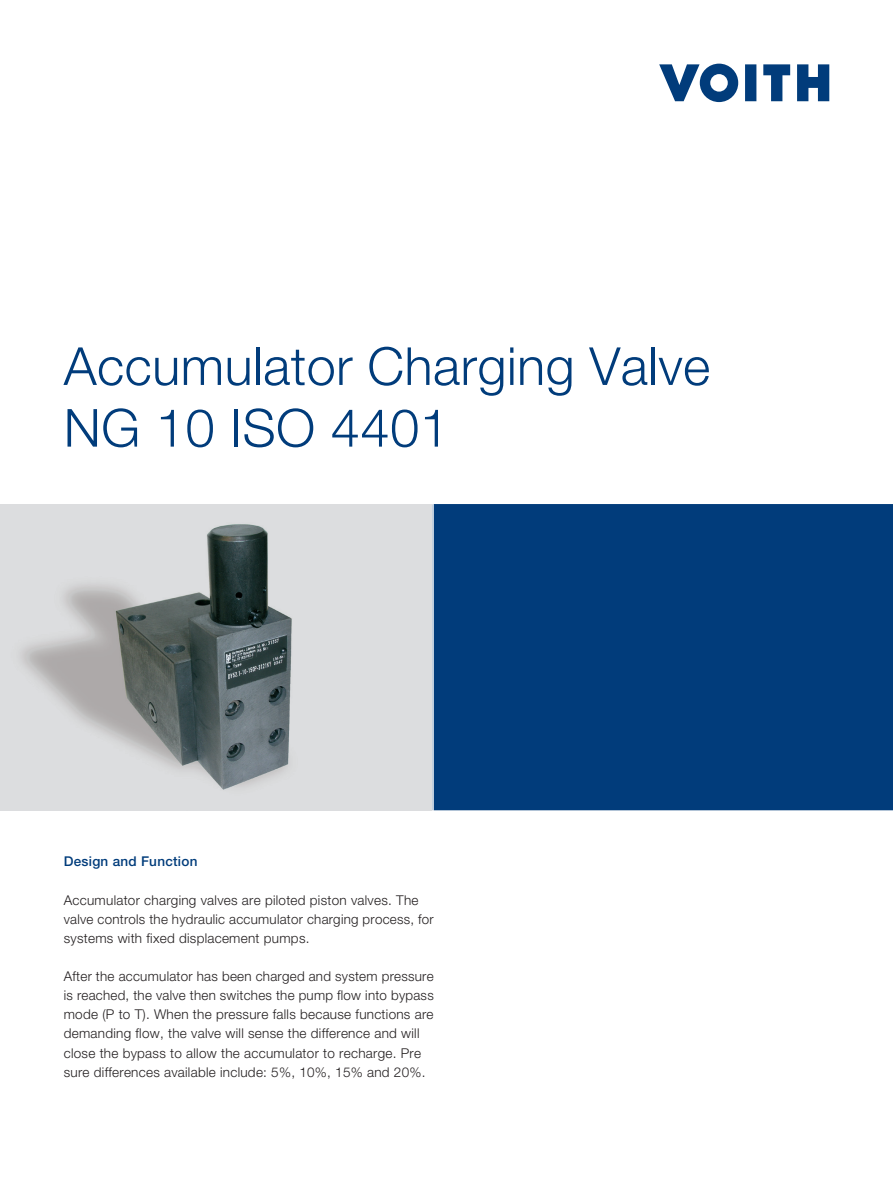
<style>
.page{position:relative;width:893px;height:1191px;background:#fff}
.page>*{position:absolute;margin:0;border:0;box-sizing:border-box;transform-origin:0 0}
.Headline{font:300 52.5px "Helvetica Neue LT Pro";letter-spacing:.01em;color:#013c7b}
.Inside_Copytext{font:300 13.5px "Helvetica Neue LT Pro";letter-spacing:.02em;color:#231f20}
.Inside_Copytext-2{font:500 13.5px "Helvetica Neue LT Pro";letter-spacing:.02em;color:#013c7b}
</style>
<div class="page">
<img style="left:0;top:504px;width:432px;height:306px">
<div style="left:434px;top:504px;width:459px;height:306px;background:#013c7b"></div>
<svg style="left:659px;top:64px;width:79px;height:38px"></svg>
<svg style="left:745px;top:64px;width:11px;height:37px"></svg>
<svg style="left:763px;top:64px;width:27px;height:37px"></svg>
<svg style="left:797px;top:64px;width:32px;height:37px"></svg>
<p class="Headline" style="left:64px;top:334px;width:648px">Accumulator Charging Valve</p>
<p class="Headline" style="left:64px;top:396px;width:387px">NG 10 ISO 4401</p>
<p class="Inside_Copytext-2" style="left:64px;top:853px;width:135px">Design and Function</p>
<p class="Inside_Copytext" style="left:64px;top:891px;width:356px">Accumulator charging valves are piloted piston valves. The</p>
<p class="Inside_Copytext" style="left:64px;top:910px;width:371px">valve controls the hydraulic accumulator charging process, for</p>
<p class="Inside_Copytext" style="left:64px;top:929px;width:247px">systems with fixed displacement pumps.</p>
<p class="Inside_Copytext" style="left:64px;top:968px;width:371px">After the accumulator has been charged and system pressure</p>
<p class="Inside_Copytext" style="left:64px;top:987px;width:371px">is reached, the valve then switches the pump flow into bypass</p>
<p class="Inside_Copytext" style="left:64px;top:1006px;width:371px">mode (P to T). When the pressure falls because functions are</p>
<p class="Inside_Copytext" style="left:64px;top:1025px;width:357px">demanding flow, the valve will sense the difference and will</p>
<p class="Inside_Copytext" style="left:64px;top:1044px;width:359px">close the bypass to allow the accumulator to recharge. Pre</p>
<p class="Inside_Copytext" style="left:64px;top:1063px;width:363px">sure differences available include: 5%, 10%, 15% and 20%.</p>
</div>
